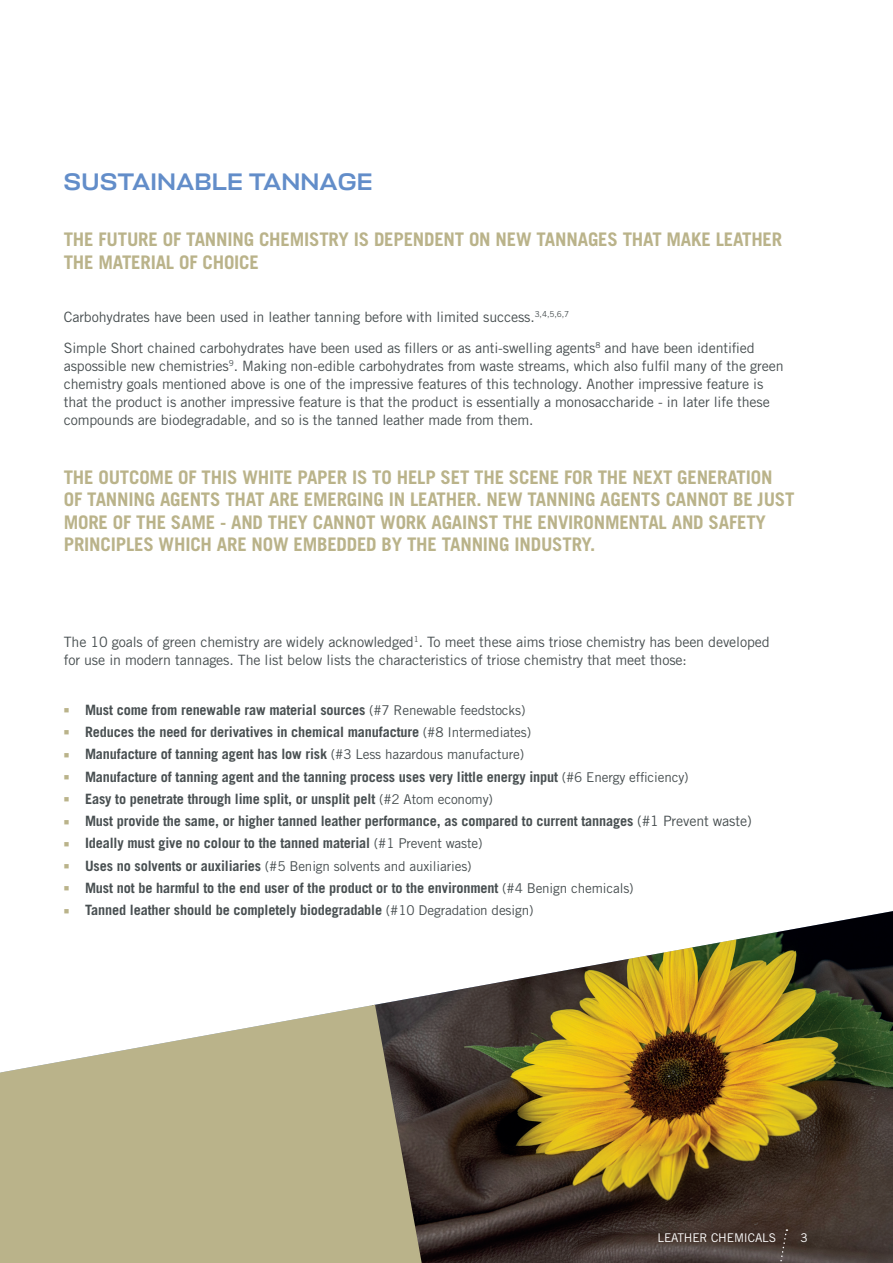
<style>
.page{position:relative;width:893px;height:1263px;background:#fff}
.page>*{position:absolute;margin:0;border:0;box-sizing:border-box;transform-origin:0 0}
.t1{font:500 24px "Stapel";letter-spacing:.03em;color:#628dc9}
.t2{font:700 18.75px/22.5px "Trade Gothic LT Pro";letter-spacing:-.01em;color:#bab38a}
.t3{font:14.25px/18px "Trade Gothic LT Pro";letter-spacing:-.01em;color:#484f51}
.t4{font:700 14.25px/22.2px "Trade Gothic LT Pro";letter-spacing:-.01em;color:#484f51}
.t5{font:13.5px "Trade Gothic LT Pro";letter-spacing:-.01em;color:#484f51}
.t6{font:12px "Trade Gothic LT Pro";letter-spacing:-.01em;color:#fff}
.s1{font-weight:400;font-size:13.5px}
.s2{font-weight:400}
.s3{font-weight:700;font-size:14.25px}
</style>
<div class="page">
<img style="left:374px;top:911px;width:519px;height:352px">
<svg style="left:0;top:1005px;width:422px;height:258px;background:#bab492"></svg>
<svg style="left:778px;top:1229px;width:9px;height:34px"></svg>
<h1 class="t1" style="left:64px;top:168px;width:310px">SUSTAINABLE TANNAGE</h1>
<h2 class="t2" style="left:64px;top:228px;width:720px">THE FUTURE OF TANNING CHEMISTRY IS DEPENDENT ON NEW TANNAGES THAT MAKE LEATHER<br>THE MATERIAL OF CHOICE</h2>
<p class="t3" style="left:64px;top:301px;width:692px;line-height:30.8px">Carbohydrates have been used in leather tanning before with limited success.<sup>3,4,5,6,7<br></sup>Simple Short chained carbohydrates have been used as fillers or as anti-swelling agents<sup>8</sup> and have been identified</p>
<p class="t3" style="left:64px;top:356px;width:721px">aspossible new chemistries<sup>9</sup>. Making non-edible carbohydrates from waste streams, which also fulfil many of the green chemistry goals mentioned above is one of the impressive features of this technology. Another impressive feature is that the product is another impressive feature is that the product is essentially a monosaccharide - in later life these compounds are biodegradable, and so is the tanned leather made from them.</p>
<p class="t2" style="left:64px;top:466px;width:732px">THE OUTCOME OF THIS WHITE PAPER IS TO HELP SET THE SCENE FOR THE NEXT GENERATION OF TANNING AGENTS THAT ARE EMERGING IN LEATHER. NEW TANNING AGENTS CANNOT BE JUST MORE OF THE SAME - AND THEY CANNOT WORK AGAINST THE ENVIRONMENTAL AND SAFETY PRINCIPLES WHICH ARE NOW EMBEDDED BY THE TANNING INDUSTRY.</p>
<p class="t3" style="left:64px;top:633px;width:707px">The 10 goals of green chemistry are widely acknowledged<sup>1</sup>. To meet these aims triose chemistry has been developed for use in modern tannages. The list below lists the characteristics of triose chemistry that meet those:</p>
<p class="t4" style="left:85px;top:698px;width:668px">Must come from renewable raw material sources <span class="s1">(#7 Renewable feedstocks)<br></span>Reduces the need for derivatives in chemical manufacture <span class="s1">(#8 Intermediates)<br></span>Manufacture of tanning agent has low risk <span class="s1">(#3 Less hazardous manufacture)<br></span>Manufacture of tanning agent and the tanning process uses very little energy input <span class="s1">(#6 Energy efficiency)<br></span>Easy to penetrate through lime split, or unsplit pelt <span class="s1">(#2 Atom economy)<br></span>Must provide the same, or higher tanned leather performance, as compared to current tannages <span class="s2">(#1 Prevent waste)<br></span>Ideally must give no colour to the tanned material <span class="s1">(#1 Prevent waste)</span></p>
<p class="t5" style="left:85px;top:857px;width:388px"><span class="s3">Uses no solvents or auxiliaries</span> (#5 Benign solvents and auxiliaries)</p>
<p class="t4" style="left:85px;top:876px;width:550px">Must not be harmful to the end user of the product or to the environment <span class="s1">(#4 Benign chemicals)<br></span>Tanned leather should be completely biodegradable <span class="s1">(#10 Degradation design)</span></p>
<p class="t6" style="left:657px;top:1230px;width:120px">LEATHER CHEMICALS</p>
<p class="t6" style="left:801px;top:1230px;width:9px">3</p>
</div>
